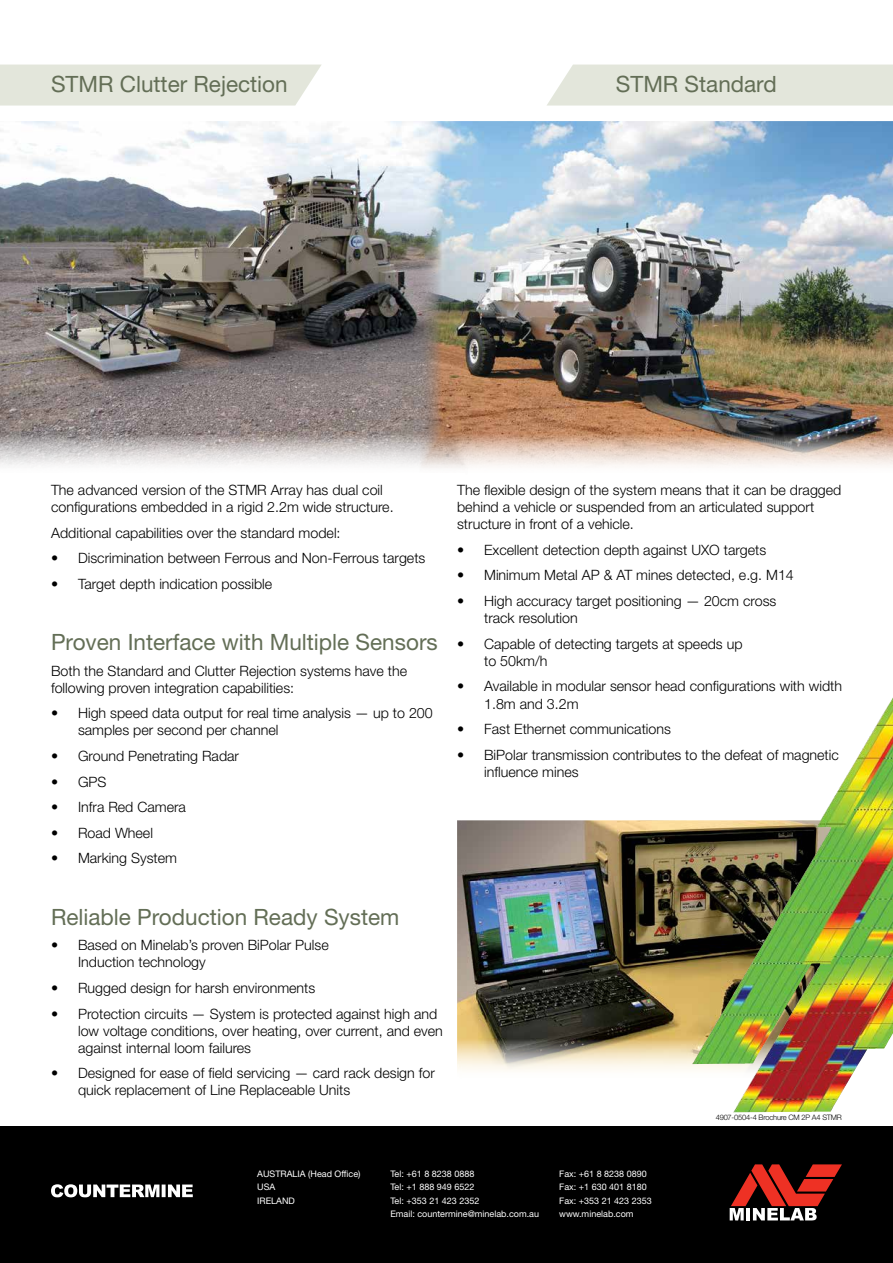
<style>
.page{position:relative;width:893px;height:1263px;background:#fff}
.page>*{position:absolute;margin:0;border:0;box-sizing:border-box;transform-origin:0 0}
.t1{font:22.5px "Helvetica Neue LT Std";color:#636e56}
.t2{font:300 14.25px/17.1px "Helvetica Neue LT Std";color:#000}
.t3{font:9px/13.5px "Helvetica Neue LT Std";color:#fff}
.t4{font:300 7.5px "Helvetica Neue LT Std";letter-spacing:-.025em;color:#000}
</style>
<div class="page">
<img style="left:0;top:122px;width:417px;height:344px">
<img style="left:417px;top:122px;width:476px;height:346px">
<div style="left:0;top:1126px;width:893px;height:137px;background:#000"></div>
<div style="left:0;top:65px;width:321px;height:41px;background:#e3e6db"></div>
<div style="left:547px;top:65px;width:346px;height:41px;background:#e3e6db"></div>
<svg style="left:51px;top:1184px;width:142px;height:13px"></svg>
<svg style="left:730px;top:1164px;width:112px;height:56px"></svg>
<img style="left:457px;top:820px;width:235px;height:251px">
<img style="left:692px;top:697px;width:201px;height:415px">
<h1 class="t1" style="left:51px;top:70px;width:238px">STMR Clutter Rejection</h1>
<h1 class="t1" style="left:616px;top:70px;width:162px">STMR Standard</h1>
<p class="t2" style="left:51px;top:481px;width:344px">The advanced version of the STMR Array has dual coil configurations embedded in a rigid 2.2m wide structure.</p>
<p class="t2" style="left:51px;top:524px;width:291px">Additional capabilities over the standard model:</p>
<p class="t2" style="left:51px;top:549px;width:376px">• Discrimination between Ferrous and Non-Ferrous targets</p>
<p class="t2" style="left:51px;top:575px;width:223px">• Target depth indication possible</p>
<h1 class="t1" style="left:51px;top:628px;width:388px">Proven Interface with Multiple Sensors</h1>
<p class="t2" style="left:51px;top:662px;width:358px">Both the Standard and Clutter Rejection systems have the following proven integration capabilities:</p>
<p class="t2" style="left:78px;top:704px;width:356px;text-indent:-27px">• High speed data output for real time analysis — up to 200 samples per second per channel</p>
<p class="t2" style="left:51px;top:747px;width:190px">• Ground Penetrating Radar</p>
<p class="t2" style="left:51px;top:773px;width:57px">• GPS</p>
<p class="t2" style="left:51px;top:798px;width:136px">• Infra Red Camera</p>
<p class="t2" style="left:51px;top:824px;width:103px">• Road Wheel</p>
<p class="t2" style="left:51px;top:849px;width:127px">• Marking System</p>
<p class="t2" style="left:457px;top:481px;width:386px">The flexible design of the system means that it can be dragged behind a vehicle or suspended from an articulated support structure in front of a vehicle.</p>
<p class="t2" style="left:457px;top:541px;width:311px">• Excellent detection depth against UXO targets</p>
<p class="t2" style="left:457px;top:566px;width:338px">• Minimum Metal AP &amp; AT mines detected, e.g. M14</p>
<p class="t2" style="left:484px;top:592px;width:294px;text-indent:-27px">• High accuracy target positioning — 20cm cross track resolution</p>
<p class="t2" style="left:484px;top:635px;width:260px;text-indent:-27px">• Capable of detecting targets at speeds up to 50km/h</p>
<p class="t2" style="left:484px;top:677px;width:359px;text-indent:-27px">• Available in modular sensor head configurations with width<br>1.8m and 3.2m</p>
<p class="t2" style="left:457px;top:720px;width:215px">• Fast Ethernet communications</p>
<p class="t2" style="left:484px;top:746px;width:356px;text-indent:-27px">• BiPolar transmission contributes to the defeat of magnetic influence mines</p>
<h1 class="t1" style="left:51px;top:903px;width:350px">Reliable Production Ready System</h1>
<p class="t2" style="left:78px;top:936px;width:252px;text-indent:-27px">• Based on Minelab’s proven BiPolar Pulse<br>Induction technology</p>
<p class="t2" style="left:51px;top:979px;width:266px">• Rugged design for harsh environments</p>
<p class="t2" style="left:78px;top:1004px;width:366px;text-indent:-27px">• Protection circuits — System is protected against high and low voltage conditions, over heating, over current, and even against internal loom failures</p>
<p class="t2" style="left:78px;top:1064px;width:358px;text-indent:-27px">• Designed for ease of field servicing — card rack design for quick replacement of Line Replaceable Units</p>
<p class="t4" style="left:716px;top:1112px;width:128px">4907-0504-4 Brochure CM 2P A4 STMR</p>
<p class="t3" style="left:257px;top:1166px;width:105px">AUSTRALIA (Head Office)<br>USA<br>IRELAND</p>
<p class="t3" style="left:390px;top:1166px;width:150px">Tel: +61 8 8238 0888<br>Tel: +1 888 949 6522<br>Tel: +353 21 423 2352<br>Email: countermine@minelab.com.au</p>
<p class="t3" style="left:559px;top:1166px;width:94px">Fax: +61 8 8238 0890<br>Fax: +1 630 401 8180<br>Fax: +353 21 423 2353 www.minelab.com</p>
</div>
